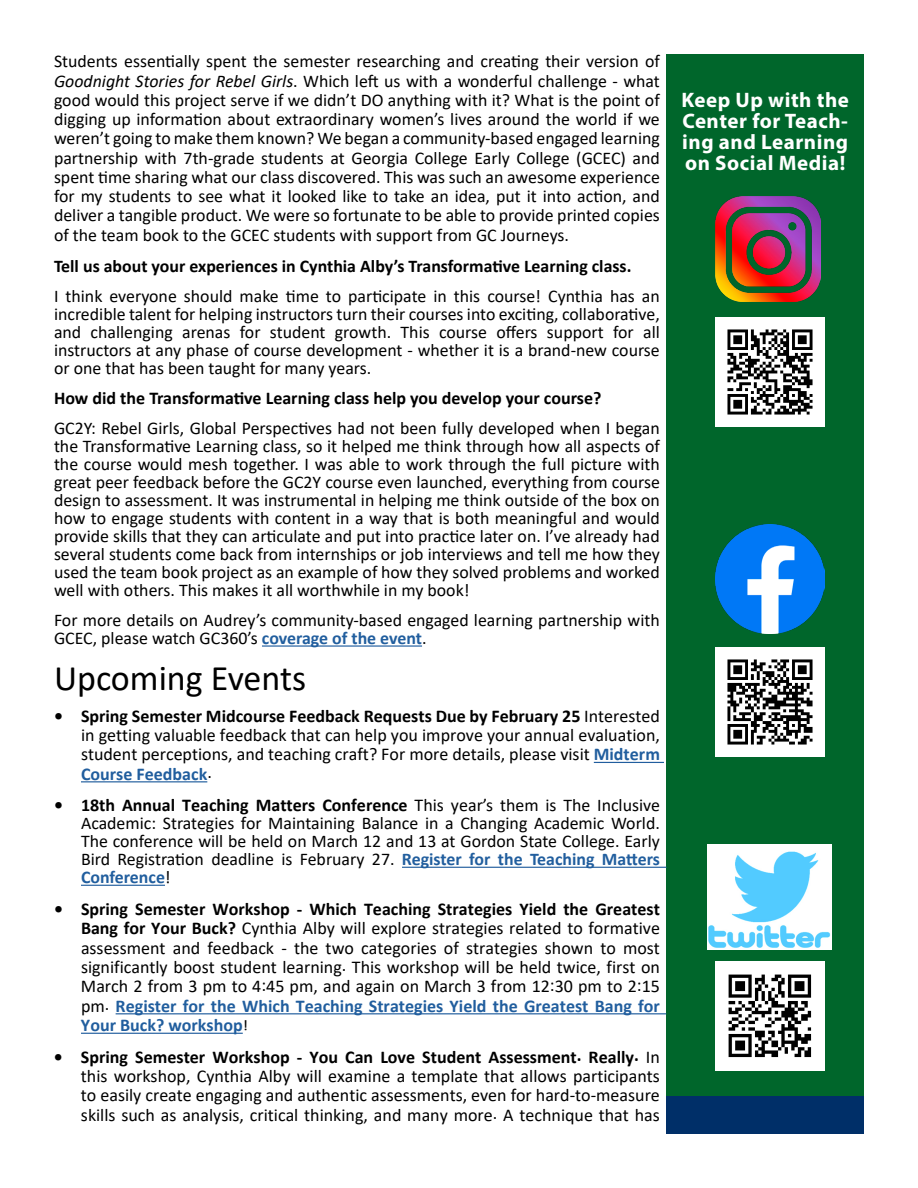
<style>
.page{position:relative;width:918px;height:1188px;background:#fff}
.page>*{position:absolute;margin:0;border:0;box-sizing:border-box;transform-origin:0 0}
.t1{font:36px "Calibri";color:#000}
.t2{font:700 21px/21px "Myriad Pro";letter-spacing:.025em;color:#fff;text-align:justify}
.t3{font:18px/19.4px "Calibri";color:#000;text-align:justify}
.t4{font:700 18px "Calibri";color:#000}
.t5{font:17.85px/18px "Calibri";color:#000;text-align:justify}
.t6{font:700 17.85px "Calibri";color:#000}
.s1{font-style:italic}
.s2{font-weight:700;color:#215e9e}
.s3{font-weight:700}
.s4{font-weight:400}
.s5{font-weight:400;font-size:17.85px}
</style>
<div class="page">
<div style="left:666px;top:1095px;width:198px;height:39px;background:#002f68"></div>
<div style="left:666px;top:54px;width:198px;height:1041px;background:#00662b"></div>
<hr style="left:262px;top:645px;width:160px;height:2px;background:#215e9e">
<hr style="left:594px;top:762px;width:70px;height:1px;background:#215e9e">
<hr style="left:81px;top:781px;width:126px;height:1px;background:#215e9e">
<hr style="left:402px;top:867px;width:264px;height:1px;background:#215e9e">
<hr style="left:81px;top:885px;width:84px;height:1px;background:#215e9e">
<hr style="left:116px;top:1013px;width:550px;height:1px;background:#215e9e">
<hr style="left:81px;top:1033px;width:162px;height:1px;background:#215e9e">
<img style="left:716px;top:961px;width:109px;height:109px">
<img style="left:707px;top:845px;width:124px;height:105px">
<img style="left:716px;top:647px;width:109px;height:109px">
<img style="left:716px;top:525px;width:109px;height:109px">
<img style="left:716px;top:318px;width:109px;height:109px">
<img style="left:716px;top:197px;width:105px;height:105px">
<p class="t5" style="left:54px;top:51px;width:607px;line-height:19.2px">Students essentially spent the semester researching and creating their version of <span class="s1">Goodnight Stories for Rebel Girls</span>. Which left us with a wonderful challenge - what good would this project serve if we didn’t DO anything with it? What is the point of digging up information about extraordinary women’s lives around the world if we weren’t going to make them known? We began a community-based engaged learning partnership with 7th-grade students at Georgia College Early College (GCEC) and spent time sharing what our class discovered. This was such an awesome experience for my students to see what it looked like to take an idea, put it into action, and deliver a tangible product. We were so fortunate to be able to provide printed copies of the team book to the GCEC students with support from GC Journeys.</p>
<p class="t6" style="left:54px;top:253px;width:579px">Tell us about your experiences in Cynthia Alby’s Transformative Learning class.</p>
<p class="t5" style="left:54px;top:287px;width:607px">I think everyone should make time to participate in this course! Cynthia has an incredible talent for helping instructors turn their courses into exciting, collaborative, and challenging arenas for student growth. This course offers support for all instructors at any phase of course development - whether it is a brand-new course or one that has been taught for many years.</p>
<p class="t4" style="left:54px;top:385px;width:549px">How did the Transformative Learning class help you develop your course?</p>
<p class="t5" style="left:54px;top:419px;width:607px">GC2Y: Rebel Girls, Global Perspectives had not been fully developed when I began the Transformative Learning class, so it helped me think through how all aspects of the course would mesh together. I was able to work through the full picture with great peer feedback before the GC2Y course even launched, everything from course design to assessment. It was instrumental in helping me think outside of the box on how to engage students with content in a way that is both meaningful and would provide skills that they can articulate and put into practice later on. I’ve already had several students come back from internships or job interviews and tell me how they used the team book project as an example of how they solved problems and worked well with others. This makes it all worthwhile in my book!</p>
<p class="t5" style="left:54px;top:611px;width:607px">For more details on Audrey’s community-based engaged learning partnership with<br>GCEC, please watch GC360’s <span class="s2">coverage of the event</span>.</p>
<h1 class="t1" style="left:54px;top:653px;width:254px">Upcoming Events</h1>
<p class="t3" style="left:81px;top:705px;width:581px;text-indent:-27px"><span class="s3">• Spring Semester Midcourse Feedback Requests Due by February 25</span> Interested in getting valuable feedback that can help you improve your annual evaluation, student perceptions, and teaching craft? For more details, please visit <span class="s2">Midterm Course Feedback</span>.</p>
<p class="t4" style="left:54px;top:793px;width:607px">• 18th Annual Teaching Matters Conference <span class="s4">This year</span><span class="s5">’s them is The Inclusive</span></p>
<p class="t5" style="left:81px;top:814px;width:580px">Academic: Strategies for Maintaining Balance in a Changing Academic World.<br>The conference will be held on March 12 and 13 at Gordon State College. Early Bird Registration deadline is February 27. <span class="s2">Register for the Teaching Matters Conference</span>!</p>
<p class="t3" style="left:81px;top:899px;width:581px;text-indent:-27px"><span class="s3">• Spring Semester Workshop - Which Teaching Strategies Yield the Greatest Bang for Your Buck?</span> Cynthia Alby will explore strategies related to formative assessment and feedback - the two categories of strategies shown to most significantly boost student learning. This workshop will be held twice, first on March 2 from 3 pm to 4:45 pm, and again on March 3 from 12:30 pm to 2:15 pm. <span class="s2">Register for the Which Teaching Strategies Yield the Greatest Bang for Your Buck? workshop</span>!</p>
<p class="t3" style="left:81px;top:1047px;width:580px;text-indent:-27px"><span class="s3">• Spring Semester Workshop - You Can Love Student Assessment. Really.</span> In this workshop, Cynthia Alby will examine a template that allows participants to easily create engaging and authentic assessments, even for hard-to-measure skills such as analysis, critical thinking, and many more. A technique that has</p>
<p class="t2" style="left:681px;top:89px;width:169px">Keep Up with the Center for Teach&shy;ing and Learning on Social Media!</p>
</div>
